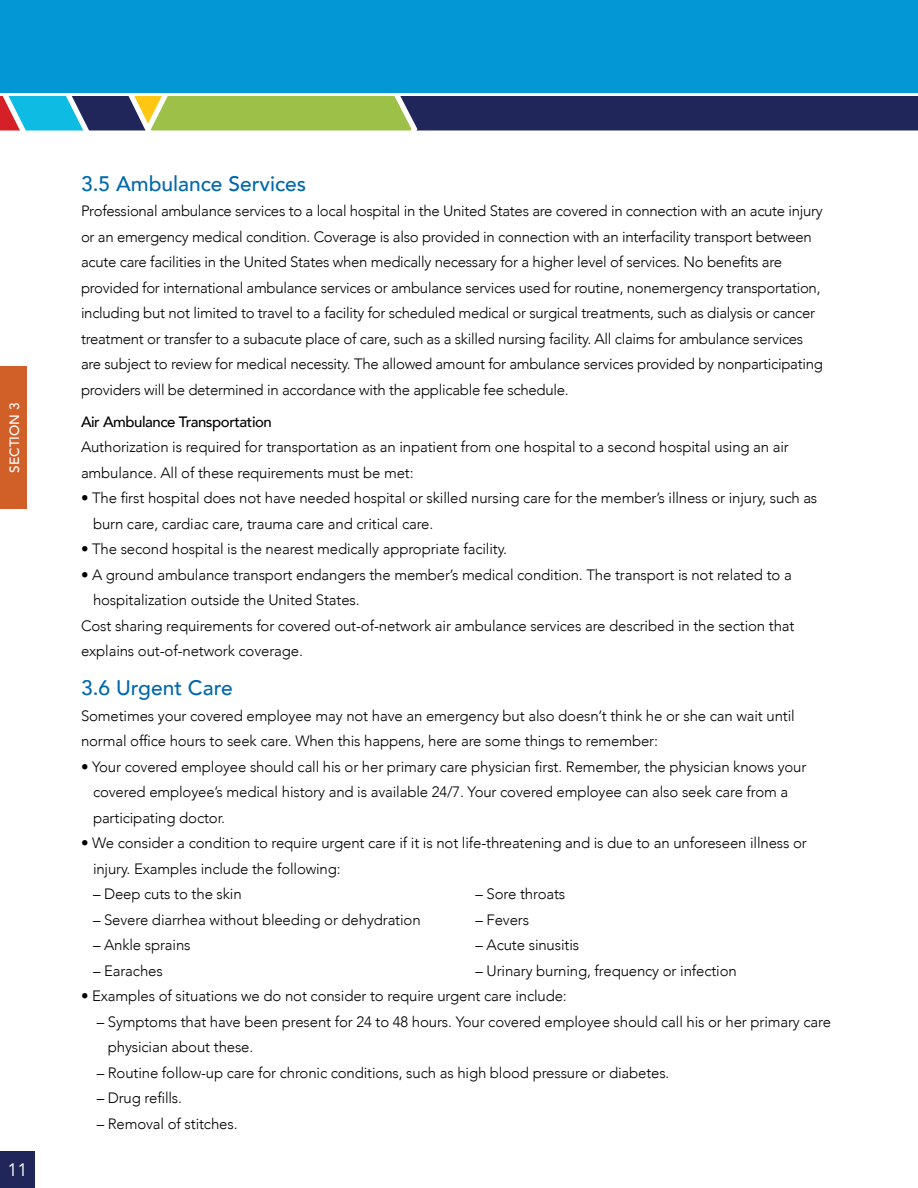
<style>
.page{position:relative;width:918px;height:1188px;background:#fff}
.page>*{position:absolute;margin:0;border:0;box-sizing:border-box;transform-origin:0 0}
.Subheads{font:500 21px "Avenir";color:#0068ac}
.t1{font:18px "Avenir";color:#fff}
.Body_copy{font:300 15px/25.5px "Avenir";letter-spacing:-.02em;color:#000}
.Bullet_list{font:300 15px/25.5px "Avenir";letter-spacing:-.01em;color:#000}
.Body_copy-2{font:500 15px "Avenir";letter-spacing:-.03em;color:#000}
.t2{font:500 13.5px "Avenir";color:#fff}
</style>
<div class="page">
<div style="left:0;top:0;width:918px;height:116px;background:#0497d5"></div>
<svg style="left:0;top:93px;width:918px;height:38px;background:#5c6f70"></svg>
<div style="left:0;top:1151px;width:35px;height:37px;background:#20265a"></div>
<div style="left:0;top:366px;width:27px;height:143px;background:#d05f28"></div>
<p class="t2" style="left:3px;top:473px;width:71px;rotate:-90deg">SECTION 3</p>
<p class="t1" style="left:7px;top:1159px;width:22px">11</p>
<h2 class="Subheads" style="left:81px;top:165px;width:227px">3.5 Ambulance Services</h2>
<p class="Body_copy" style="left:81px;top:198px;width:744px">Professional ambulance services to a local hospital in the United States are covered in connection with an acute injury or an emergency medical condition. Coverage is also provided in connection with an interfacility transport between acute care facilities in the United States when medically necessary for a higher level of services. No benefits are provided for international ambulance services or ambulance services used for routine, nonemergency transportation, including but not limited to travel to a facility for scheduled medical or surgical treatments, such as dialysis or cancer treatment or transfer to a subacute place of care, such as a skilled nursing facility. All claims for ambulance services are subject to review for medical necessity. The allowed amount for ambulance services provided by nonparticipating providers will be determined in accordance with the applicable fee schedule.</p>
<p class="Body_copy-2" style="left:81px;top:409px;width:192px">Air Ambulance Transportation</p>
<p class="Body_copy" style="left:81px;top:434px;width:709px">Authorization is required for transportation as an inpatient from one hospital to a second hospital using an air ambulance. All of these requirements must be met:</p>
<p class="Bullet_list" style="left:93px;top:485px;width:726px;text-indent:-12px">• The first hospital does not have needed hospital or skilled nursing care for the member’s illness or injury, such as burn care, cardiac care, trauma care and critical care.</p>
<p class="Bullet_list" style="left:81px;top:536px;width:427px">• The second hospital is the nearest medically appropriate facility.</p>
<p class="Bullet_list" style="left:93px;top:562px;width:700px;text-indent:-12px">• A ground ambulance transport endangers the member’s medical condition. The transport is not related to a hospitalization outside the United States.</p>
<p class="Body_copy" style="left:81px;top:613px;width:715px">Cost sharing requirements for covered out-of-network air ambulance services are described in the section that explains out-of-network coverage.</p>
<h2 class="Subheads" style="left:81px;top:670px;width:153px">3.6 Urgent Care</h2>
<p class="Body_copy" style="left:81px;top:703px;width:715px">Sometimes your covered employee may not have an emergency but also doesn’t think he or she can wait until normal office hours to seek care. When this happens, here are some things to remember:</p>
<p class="Bullet_list" style="left:93px;top:754px;width:715px;text-indent:-12px">• Your covered employee should call his or her primary care physician first. Remember, the physician knows your covered employee’s medical history and is available 24/7. Your covered employee can also seek care from a participating doctor.</p>
<p class="Bullet_list" style="left:93px;top:830px;width:715px;text-indent:-12px">• We consider a condition to require urgent care if it is not life-threatening and is due to an unforeseen illness or injury. Examples include the following:</p>
<p class="Bullet_list" style="left:93px;top:881px;width:150px">– Deep cuts to the skin</p>
<p class="Bullet_list" style="left:93px;top:907px;width:329px">– Severe diarrhea without bleeding or dehydration</p>
<p class="Bullet_list" style="left:93px;top:932px;width:99px">– Ankle sprains</p>
<p class="Bullet_list" style="left:93px;top:958px;width:71px">– Earaches</p>
<p class="Bullet_list" style="left:476px;top:881px;width:91px">– Sore throats</p>
<p class="Bullet_list" style="left:476px;top:907px;width:55px">– Fevers</p>
<p class="Bullet_list" style="left:476px;top:932px;width:105px">– Acute sinusitis</p>
<p class="Bullet_list" style="left:476px;top:958px;width:263px">– Urinary burning, frequency or infection</p>
<p class="Bullet_list" style="left:81px;top:983px;width:487px">• Examples of situations we do not consider to require urgent care include:</p>
<p class="Bullet_list" style="left:108px;top:1009px;width:725px;text-indent:-11px">– Symptoms that have been present for 24 to 48 hours. Your covered employee should call his or her primary care physician about these.</p>
<p class="Bullet_list" style="left:97px;top:1060px;width:574px">– Routine follow-up care for chronic conditions, such as high blood pressure or diabetes.</p>
<p class="Bullet_list" style="left:97px;top:1085px;width:87px">– Drug refills.</p>
<p class="Bullet_list" style="left:97px;top:1111px;width:142px">– Removal of stitches.</p>
</div>
